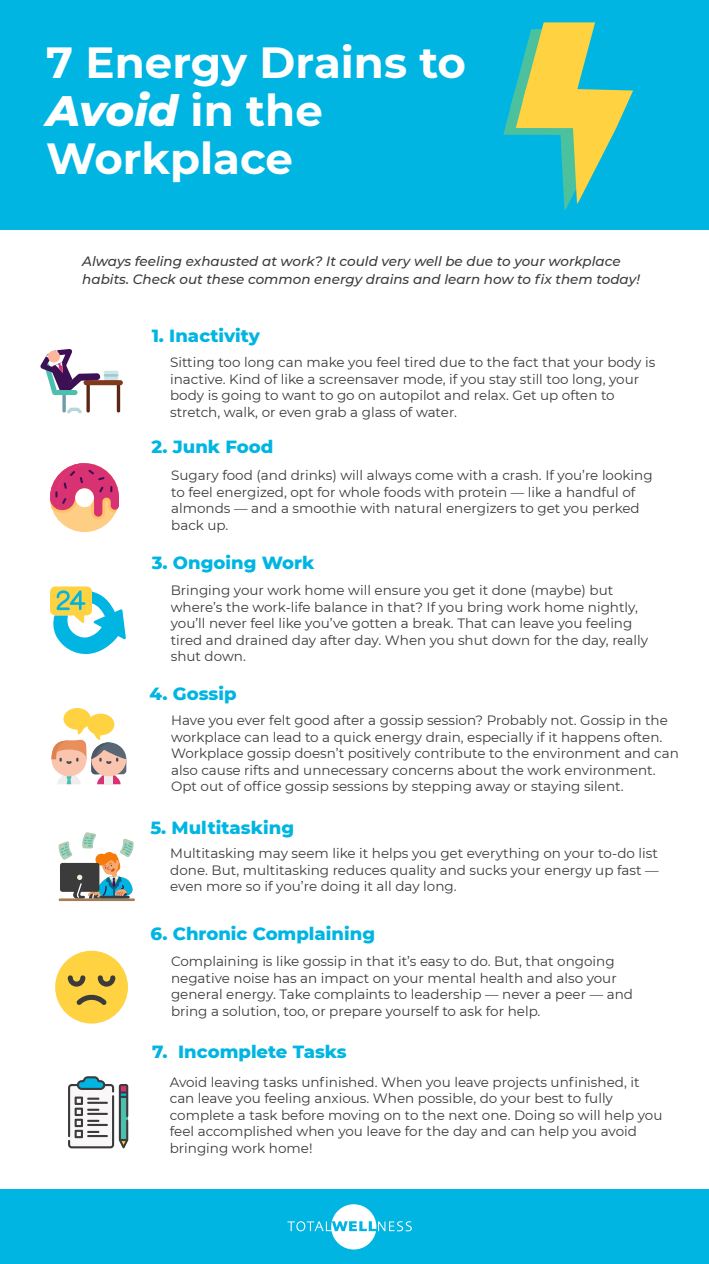
<style>
.page{position:relative;width:709px;height:1264px;background:#fff}
.page>*{position:absolute;margin:0;border:0;box-sizing:border-box;transform-origin:0 0}
.t1{font:700 43.5px/48px "Montserrat";color:#fff}
.t2{font:800 18px "Montserrat";color:#00b5e2}
.t3{font:13.5px/16.5px "Montserrat";color:#3b3b3b}
.t4{font:13.5px/16.5px "Montserrat";color:#3b3b3a}
.t5{font:italic 500 13.5px/18px "Montserrat";color:#3b3b3a}
.s1{font-weight:800;font-style:italic}
</style>
<div class="page">
<div style="left:0;top:0;width:709px;height:229px;background:#00b5e2"></div>
<div style="left:84px;top:380px;width:39px;height:5px;background:#80391b;border-radius:3px"></div>
<svg style="left:40px;top:349px;width:80px;height:64px"></svg>
<div style="left:48px;top:350px;width:12px;height:12px;background:#ffb69e;border-radius:50%"></div>
<svg style="left:50px;top:463px;width:69px;height:69px"></svg>
<svg style="left:50px;top:586px;width:76px;height:68px"></svg>
<hr style="left:59px;top:898px;width:76px;height:3px;background:#a87c50">
<svg style="left:59px;top:832px;width:75px;height:66px"></svg>
<div style="left:55px;top:950px;width:73px;height:73px;background:#fed241;border-radius:50%"></div>
<svg style="left:76px;top:994px;width:31px;height:11px"></svg>
<svg style="left:68px;top:975px;width:17px;height:11px"></svg>
<svg style="left:98px;top:975px;width:17px;height:11px"></svg>
<svg style="left:68px;top:1076px;width:60px;height:72px"></svg>
<svg style="left:503px;top:22px;width:130px;height:189px"></svg>
<div style="left:0;top:1189px;width:709px;height:75px;background:#00b5e2"></div>
<svg style="left:287px;top:1204px;width:125px;height:45px"></svg>
<svg style="left:51px;top:708px;width:75px;height:76px"></svg>
<h1 class="t1" style="left:46px;top:36px;width:421px">7 Energy Drains to<br><span class="s1">Avoid</span> in the<br>Workplace</h1>
<p class="t5" style="left:82px;top:252px;width:559px">Always feeling exhausted at work? It could very well be due to your workplace habits. Check out these common energy drains and learn how to fix them today!</p>
<h2 class="t2" style="left:152px;top:322px;width:110px">1. Inactivity</h2>
<p class="t4" style="left:170px;top:354px;width:487px">Sitting too long can make you feel tired due to the fact that your body is inactive. Kind of like a screensaver mode, if you stay still too long, your body is going to want to go on autopilot and relax. Get up often to stretch, walk, or even grab a glass of water.</p>
<h2 class="t2" style="left:152px;top:434px;width:123px">2. Junk Food</h2>
<p class="t3" style="left:171px;top:466px;width:483px">Sugary food (and drinks) will always come with a crash. If you’re looking to feel energized, opt for whole foods with protein — like a handful of almonds — and a smoothie with natural energizers to get you perked back up.</p>
<h2 class="t2" style="left:152px;top:550px;width:164px">3. Ongoing Work</h2>
<p class="t3" style="left:171px;top:581px;width:479px">Bringing your work home will ensure you get it done (maybe) but where’s the work-life balance in that? If you bring work home nightly, you’ll never feel like you’ve gotten a break. That can leave you feeling tired and drained day after day. When you shut down for the day, really shut down.</p>
<h2 class="t2" style="left:150px;top:680px;width:88px">4. Gossip</h2>
<p class="t4" style="left:171px;top:711px;width:509px">Have you ever felt good after a gossip session? Probably not. Gossip in the workplace can lead to a quick energy drain, especially if it happens often.<br>Workplace gossip doesn’t positively contribute to the environment and can also cause rifts and unnecessary concerns about the work environment.<br>Opt out of office gossip sessions by stepping away or staying silent.</p>
<h2 class="t2" style="left:150px;top:814px;width:145px">5. Multitasking</h2>
<p class="t3" style="left:170px;top:844px;width:490px;text-align:justify">Multitasking may seem like it helps you get everything on your to-do list done. But, multitasking reduces quality and sucks your energy up fast — even more so if you’re doing it all day long.</p>
<h2 class="t2" style="left:151px;top:920px;width:226px">6. Chronic Complaining</h2>
<p class="t3" style="left:171px;top:952px;width:463px">Complaining is like gossip in that it’s easy to do. But, that ongoing negative noise has an impact on your mental health and also your general energy. Take complaints to leadership — never a peer — and bring a solution, too, or prepare yourself to ask for help.</p>
<h2 class="t2" style="left:152px;top:1038px;width:196px">7. Incomplete Tasks</h2>
<p class="t3" style="left:170px;top:1073px;width:494px">Avoid leaving tasks unfinished. When you leave projects unfinished, it can leave you feeling anxious. When possible, do your best to fully complete a task before moving on to the next one. Doing so will help you feel accomplished when you leave for the day and can help you avoid bringing work home!</p>
</div>
